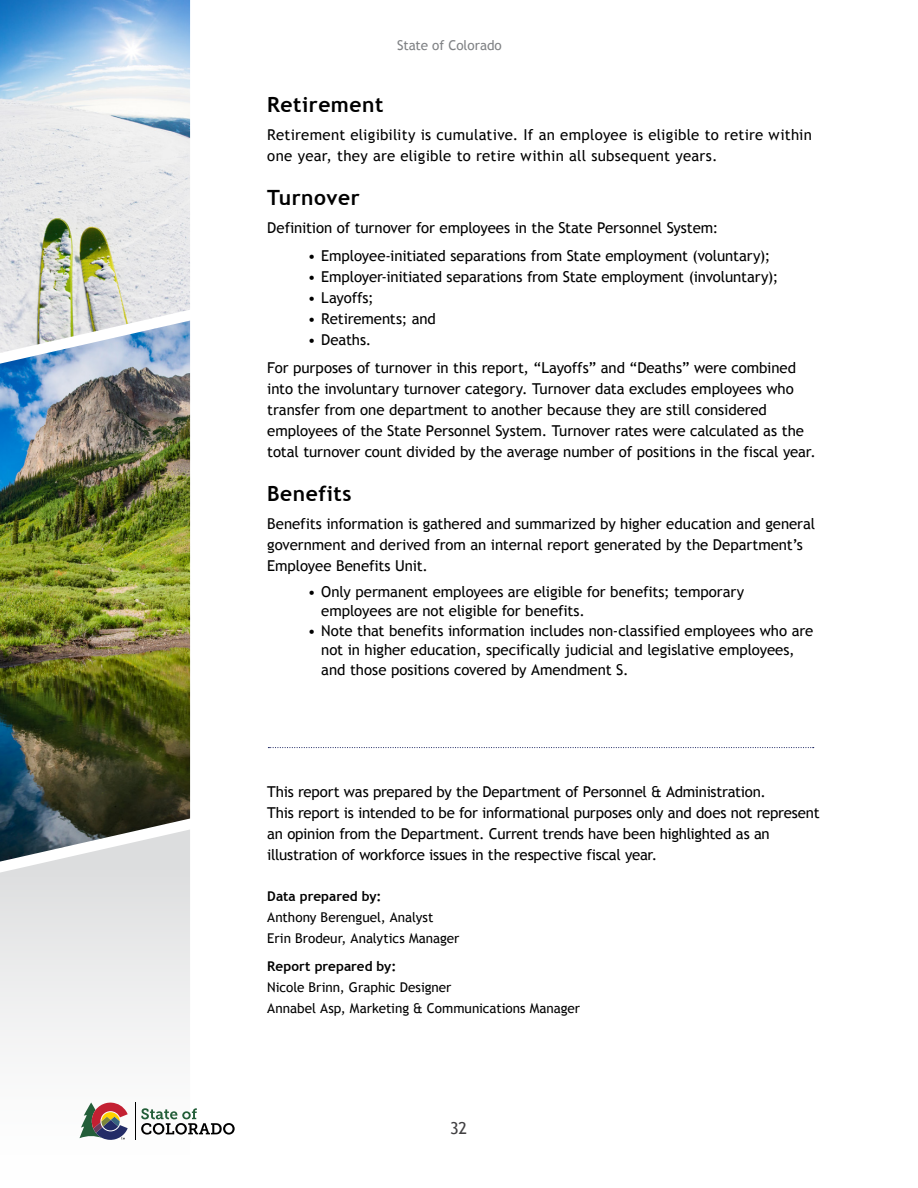
<style>
.page{position:relative;width:918px;height:1188px;background:#fff}
.page>*{position:absolute;margin:0;border:0;box-sizing:border-box;transform-origin:0 0}
.Subheader_2{font:700 21px "Trebuchet MS";letter-spacing:.025em;color:#000}
.t1{font:16.5px "Trebuchet MS";color:#414042}
.t2{font:15px/21px "Trebuchet MS";letter-spacing:-.005em;color:#000}
.t3{font:15px/21px "Trebuchet MS";letter-spacing:.015em;color:#000}
.t4{font:13.5px "Trebuchet MS";color:#000}
.t5{font:700 13.5px "Trebuchet MS";letter-spacing:.005em;color:#000}
.t6{font:13.5px "Trebuchet MS";letter-spacing:-.005em;color:#808285}
</style>
<div class="page">
<svg style="left:0;top:862px;width:190px;height:277px;fill:#eeefef"></svg>
<hr style="left:135px;top:1103px;width:1px;height:37px;background:#000">
<svg style="left:80px;top:1102px;width:48px;height:38px"></svg>
<svg style="left:141px;top:1108px;width:94px;height:27px"></svg>
<img style="left:0;top:0;width:190px;height:321px">
<img style="left:0;top:321px;width:190px;height:541px">
<svg style="left:268px;top:747px;width:546px;height:1px"></svg>
<p class="t6" style="left:397px;top:37px;width:106px">State of Colorado</p>
<h2 class="Subheader_2" style="left:267px;top:92px;width:118px">Retirement</h2>
<p class="t3" style="left:267px;top:125px;width:546px">Retirement eligibility is cumulative. If an employee is eligible to retire within one year, they are eligible to retire within all subsequent years.</p>
<h2 class="Subheader_2" style="left:267px;top:185px;width:94px">Turnover</h2>
<p class="t2" style="left:267px;top:218px;width:452px">Definition of turnover for employees in the State Personnel System:</p>
<p class="t2" style="left:308px;top:245px;width:464px">• Employee-initiated separations from State employment (voluntary);</p>
<p class="t2" style="left:308px;top:266px;width:472px">• Employer-initiated separations from State employment (involuntary);</p>
<p class="t2" style="left:308px;top:287px;width:67px">• Layoffs;</p>
<p class="t2" style="left:308px;top:308px;width:130px">• Retirements; and</p>
<p class="t2" style="left:308px;top:329px;width:65px">• Deaths.</p>
<p class="t2" style="left:267px;top:357px;width:550px">For purposes of turnover in this report, “Layoffs” and “Deaths” were combined into the involuntary turnover category. Turnover data excludes employees who transfer from one department to another because they are still considered employees of the State Personnel System. Turnover rates were calculated as the total turnover count divided by the average number of positions in the fiscal year.</p>
<h2 class="Subheader_2" style="left:267px;top:480px;width:86px">Benefits</h2>
<p class="t2" style="left:267px;top:513px;width:549px">Benefits information is gathered and summarized by higher education and general government and derived from an internal report generated by the Department’s<br>Employee Benefits Unit.</p>
<p class="t2" style="left:321px;top:582px;width:425px;line-height:19.5px;text-indent:-14px">• Only permanent employees are eligible for benefits; temporary employees are not eligible for benefits.</p>
<p class="t2" style="left:321px;top:621px;width:493px;line-height:19.5px;text-indent:-14px">• Note that benefits information includes non-classified employees who are not in higher education, specifically judicial and legislative employees, and those positions covered by Amendment S.</p>
<p class="t2" style="left:267px;top:782px;width:554px">This report was prepared by the Department of Personnel &amp; Administration.<br>This report is intended to be for informational purposes only and does not represent an opinion from the Department. Current trends have been highlighted as an illustration of workforce issues in the respective fiscal year.</p>
<p class="t5" style="left:267px;top:888px;width:116px">Data prepared by:</p>
<p class="t4" style="left:267px;top:910px;width:168px">Anthony Berenguel, Analyst</p>
<p class="t4" style="left:267px;top:931px;width:194px">Erin Brodeur, Analytics Manager</p>
<p class="t5" style="left:267px;top:958px;width:131px">Report prepared by:</p>
<p class="t4" style="left:267px;top:979px;width:186px">Nicole Brinn, Graphic Designer</p>
<p class="t4" style="left:267px;top:1000px;width:314px">Annabel Asp, Marketing &amp; Communications Manager</p>
<p class="t1" style="left:450px;top:1118px;width:18px">32</p>
</div>
